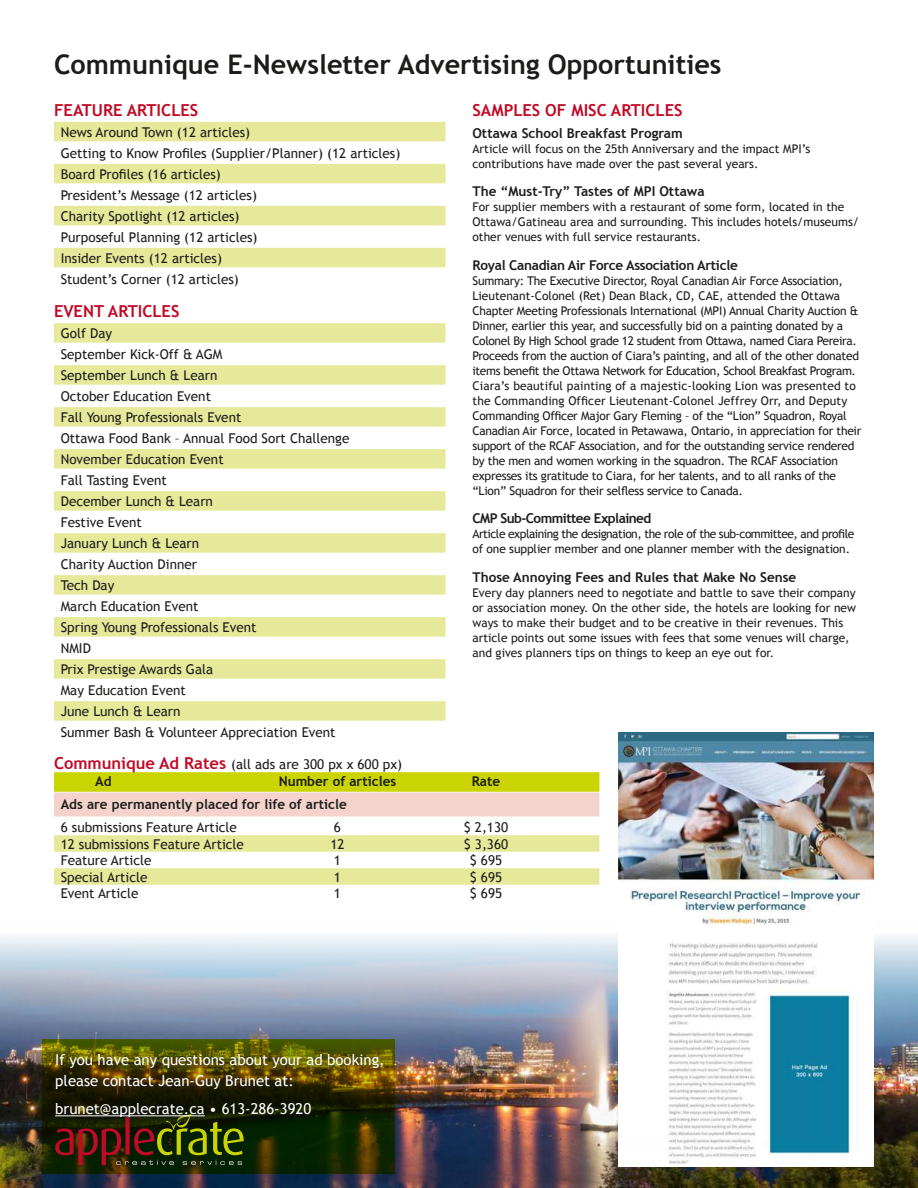
<style>
.page{position:relative;width:918px;height:1188px;background:#fff}
.page>*{position:absolute;margin:0;border:0;box-sizing:border-box;transform-origin:0 0}
.t1{font:700 27px "Trebuchet MS";color:#1c1c1b}
.t2{font:700 16.5px "Trebuchet MS";color:#c10a26}
.t3{font:15px/21px "Trebuchet MS";color:#fff}
.t4{font:13.5px/21px "Trebuchet MS";color:#1c1c1b}
.t5{font:700 13.5px "Trebuchet MS";color:#1c1c1b}
.t6{font:700 13.5px "Trebuchet MS";letter-spacing:-.02em;color:#1c1c1b}
.t7{font:700 13.5px "Trebuchet MS";letter-spacing:-.04em;color:#1c1c1b}
.t8{font:12px/15px "Trebuchet MS";letter-spacing:-.02em;color:#1c1c1b}
.t9{font:12px/15px "Trebuchet MS";color:#1c1c1b}
.t10{font:12px/15px "Trebuchet MS";letter-spacing:-.04em;color:#1c1c1b}
.s1{font-weight:700;font-size:16.5px;color:#c10a26}
.s2{font-weight:700}
</style>
<div class="page">
<img style="left:0;top:936px;width:918px;height:252px">
<svg style="left:42px;top:1039px;width:352px;height:135px;background:#263500"></svg>
<div style="left:53px;top:1111px;width:193px;height:56px;background:#1c1c1b;opacity:.75"></div>
<svg style="left:55px;top:1126px;width:189px;height:39px;background:#41340a"></svg>
<div style="left:49px;top:1048px;width:343px;height:78px;background:#1c1c1b;opacity:.75"></div>
<hr style="left:55px;top:1115px;width:150px;height:1px;background:#fff">
<div style="left:54px;top:122px;width:392px;height:19px;background:#e6e99a"></div>
<div style="left:54px;top:164px;width:392px;height:19px;background:#e6e99a"></div>
<div style="left:54px;top:206px;width:392px;height:19px;background:#e6e99a"></div>
<div style="left:54px;top:248px;width:392px;height:19px;background:#e6e99a"></div>
<div style="left:54px;top:323px;width:392px;height:20px;background:#e6e99a"></div>
<div style="left:54px;top:365px;width:392px;height:20px;background:#e6e99a"></div>
<div style="left:54px;top:407px;width:392px;height:20px;background:#e6e99a"></div>
<div style="left:54px;top:449px;width:392px;height:20px;background:#e6e99a"></div>
<div style="left:54px;top:491px;width:392px;height:20px;background:#e6e99a"></div>
<div style="left:54px;top:533px;width:392px;height:20px;background:#e6e99a"></div>
<div style="left:54px;top:575px;width:392px;height:20px;background:#e6e99a"></div>
<div style="left:54px;top:617px;width:392px;height:20px;background:#e6e99a"></div>
<div style="left:54px;top:659px;width:392px;height:20px;background:#e6e99a"></div>
<div style="left:54px;top:701px;width:392px;height:20px;background:#e6e99a"></div>
<div style="left:54px;top:772px;width:545px;height:20px;background:#cad400"></div>
<div style="left:54px;top:792px;width:545px;height:24px;background:#f3d3cb"></div>
<div style="left:54px;top:835px;width:545px;height:17px;background:#e6e99a"></div>
<div style="left:54px;top:868px;width:545px;height:17px;background:#e6e99a"></div>
<img style="left:619px;top:732px;width:254px;height:435px">
<h1 class="t1" style="left:54px;top:54px;width:669px">Communique E-Newsletter Advertising Opportunities</h1>
<h2 class="t2" style="left:472px;top:104px;width:212px">SAMPLES OF MISC ARTICLES</h2>
<p class="t5" style="left:472px;top:128px;width:212px">Ottawa School Breakfast Program</p>
<p class="t9" style="left:472px;top:142px;width:339px">Article will focus on the 25th Anniversary and the impact MPI’s contributions have made over the past several years.</p>
<p class="t5" style="left:472px;top:186px;width:234px">The “Must-Try” Tastes of MPI Ottawa</p>
<p class="t9" style="left:472px;top:200px;width:388px">For supplier members with a restaurant of some form, located in the<br>Ottawa/Gatineau area and surrounding. This includes hotels/museums/ other venues with full service restaurants.</p>
<p class="t6" style="left:472px;top:260px;width:267px">Royal Canadian Air Force Association Article</p>
<p class="t8" style="left:472px;top:274px;width:390px">Summary: The Executive Director, Royal Canadian Air Force Association, Lieutenant-Colonel (Ret) Dean Black, CD, CAE, attended the Ottawa Chapter Meeting Professionals International (MPI) Annual Charity Auction &amp; Dinner, earlier this year, and successfully bid on a painting donated by a Colonel By High School grade 12 student from Ottawa, named Ciara Pereira.<br>Proceeds from the auction of Ciara’s painting, and all of the other donated items benefit the Ottawa Network for Education, School Breakfast Program.<br>Ciara’s beautiful painting of a majestic-looking Lion was presented to the Commanding Officer Lieutenant-Colonel Jeffrey Orr, and Deputy Commanding Officer Major Gary Fleming – of the “Lion” Squadron, Royal Canadian Air Force, located in Petawawa, Ontario, in appreciation for their support of the RCAF Association, and for the outstanding service rendered by the men and women working in the squadron. The RCAF Association expresses its gratitude to Ciara, for her talents, and to all ranks of the “Lion” Squadron for their selfless service to Canada.</p>
<p class="t7" style="left:472px;top:513px;width:180px">CMP Sub-Committee Explained</p>
<p class="t10" style="left:472px;top:527px;width:383px">Article explaining the designation, the role of the sub-committee, and profile of one supplier member and one planner member with the designation.</p>
<p class="t5" style="left:472px;top:572px;width:325px">Those Annoying Fees and Rules that Make No Sense</p>
<p class="t9" style="left:472px;top:586px;width:385px">Every day planners need to negotiate and battle to save their company or association money. On the other side, the hotels are looking for new ways to make their budget and to be creative in their revenues. This article points out some issues with fees that some venues will charge, and gives planners tips on things to keep an eye out for.</p>
<h2 class="t2" style="left:54px;top:104px;width:146px">FEATURE ARTICLES</h2>
<p class="t4" style="left:61px;top:122px;width:341px">News Around Town (12 articles)<br>Getting to Know Profiles (Supplier/Planner) (12 articles)<br>Board Profiles (16 articles)<br>President’s Message (12 articles)<br>Charity Spotlight (12 articles)<br>Purposeful Planning (12 articles)<br>Insider Events (12 articles)<br>Student’s Corner (12 articles)</p>
<h2 class="t2" style="left:54px;top:305px;width:127px">EVENT ARTICLES</h2>
<p class="t4" style="left:61px;top:324px;width:290px">Golf Day<br>September Kick-Off &amp; AGM<br>September Lunch &amp; Learn<br>October Education Event<br>Fall Young Professionals Event<br>Ottawa Food Bank – Annual Food Sort Challenge<br>November Education Event<br>Fall Tasting Event<br>December Lunch &amp; Learn<br>Festive Event<br>January Lunch &amp; Learn<br>Charity Auction Dinner<br>Tech Day<br>March Education Event<br>Spring Young Professionals Event<br>NMID<br>Prix Prestige Awards Gala<br>May Education Event<br>June Lunch &amp; Learn<br>Summer Bash &amp; Volunteer Appreciation Event</p>
<p class="t4" style="left:95px;top:757px;width:308px;line-height:16.5px;text-indent:-41px"><span class="s1">Communique Ad Rates</span> (all ads are 300 px x 600 px)<br><span class="s2">Ad</span></p>
<p class="t5" style="left:279px;top:776px;width:119px">Number of articles</p>
<p class="t5" style="left:472px;top:776px;width:30px">Rate</p>
<p class="t5" style="left:61px;top:799px;width:288px">Ads are permanently placed for life of article</p>
<p class="t4" style="left:61px;top:818px;width:178px">6 submissions Feature Article</p>
<p class="t4" style="left:334px;top:818px;width:9px">6</p>
<p class="t4" style="left:464px;top:818px;width:46px">$ 2,130</p>
<p class="t4" style="left:61px;top:834px;width:185px">12 submissions Feature Article</p>
<p class="t4" style="left:330px;top:834px;width:16px">12</p>
<p class="t4" style="left:464px;top:834px;width:46px">$ 3,360</p>
<p class="t4" style="left:61px;top:851px;width:92px">Feature Article</p>
<p class="t4" style="left:334px;top:851px;width:9px">1</p>
<p class="t4" style="left:470px;top:851px;width:34px">$ 695</p>
<p class="t4" style="left:61px;top:867px;width:88px">Special Article</p>
<p class="t4" style="left:334px;top:867px;width:9px">1</p>
<p class="t4" style="left:470px;top:867px;width:34px">$ 695</p>
<p class="t4" style="left:61px;top:884px;width:79px">Event Article</p>
<p class="t4" style="left:334px;top:884px;width:9px">1</p>
<p class="t4" style="left:470px;top:884px;width:34px">$ 695</p>
<p class="t3" style="left:55px;top:1050px;width:331px">If you have any questions about your ad booking, please contact Jean-Guy Brunet at:</p>
<p class="t3" style="left:55px;top:1099px;width:258px">brunet@applecrate.ca • 613-286-3920</p>
</div>
